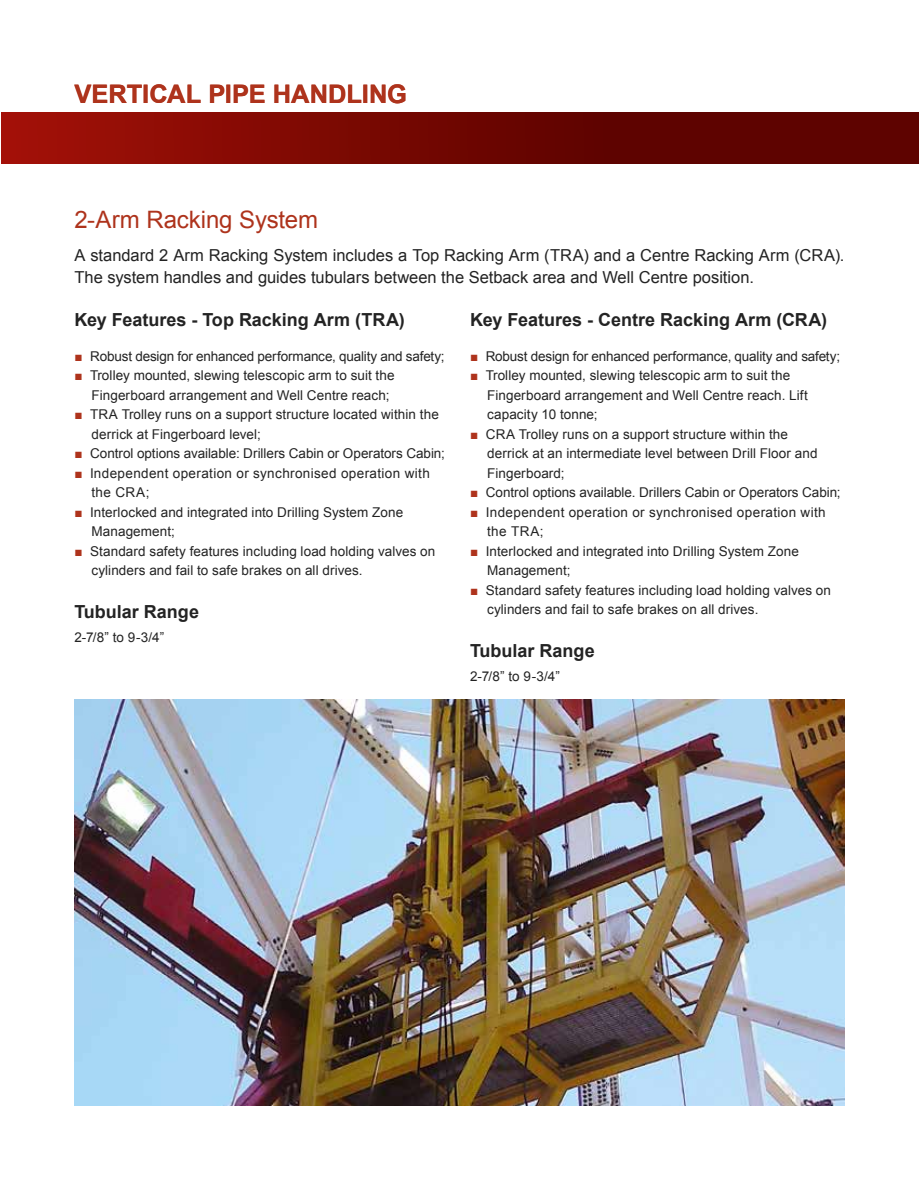
<style>
.page{position:relative;width:919px;height:1191px;background:#fff}
.page>*{position:absolute;margin:0;border:0;box-sizing:border-box;transform-origin:0 0}
.t1{font:700 25.5px "Arial";color:#ae331c}
.t2{font:24px "Arial";letter-spacing:-.005em;color:#ae331c}
.t3{font:700 18px "Arial";letter-spacing:-.005em;color:#232323}
.t4{font:16.5px/22.5px "Arial";color:#232323}
.t5{font:13.5px/19.5px "Arial";letter-spacing:.005em;color:#232323}
.t6{font:13.5px/19.5px "Arial";letter-spacing:.03em;color:#232323}
.t7{font:13.5px "Arial";letter-spacing:-.015em;color:#232323}
.s1{color:#ae331c}
</style>
<div class="page">
<img style="left:74px;top:699px;width:770px;height:407px">
<div style="left:1px;top:113px;width:917px;height:51px;background:linear-gradient(to right,#9b0f06,#4e0000)"></div>
<h1 class="t1" style="left:74px;top:77px;width:334px">Vertical Pipe Handling</h1>
<h2 class="t2" style="left:74px;top:204px;width:245px">2-Arm Racking System</h2>
<p class="t4" style="left:74px;top:244px;width:771px">A standard 2 Arm Racking System includes a Top Racking Arm (TRA) and a Centre Racking Arm (CRA).<br>The system handles and guides tubulars between the Setback area and Well Centre position.</p>
<h3 class="t3" style="left:74px;top:307px;width:332px">Key Features - Top Racking Arm (TRA)</h3>
<p class="t7" style="left:74px;top:347px;width:372px"><span class="s1">■</span> Robust design for enhanced performance, quality and safety;</p>
<p class="t5" style="left:91px;top:366px;width:304px;text-indent:-17px"><span class="s1">■</span> Trolley mounted, slewing telescopic arm to suit the<br>Fingerboard arrangement and Well Centre reach;</p>
<p class="t5" style="left:91px;top:405px;width:349px;text-indent:-17px"><span class="s1">■</span> TRA Trolley runs on a support structure located within the derrick at Fingerboard level;</p>
<p class="t5" style="left:74px;top:444px;width:372px"><span class="s1">■</span> Control options available: Drillers Cabin or Operators Cabin;</p>
<p class="t6" style="left:91px;top:463px;width:340px;text-indent:-17px"><span class="s1">■</span> Independent operation or synchronised operation with the CRA;</p>
<p class="t5" style="left:91px;top:502px;width:313px;text-indent:-17px"><span class="s1">■</span> Interlocked and integrated into Drilling System Zone<br>Management;</p>
<p class="t5" style="left:91px;top:541px;width:345px;text-indent:-17px"><span class="s1">■</span> Standard safety features including load holding valves on cylinders and fail to safe brakes on all drives.</p>
<h3 class="t3" style="left:74px;top:600px;width:126px">Tubular Range</h3>
<p class="t5" style="left:74px;top:627px;width:91px">2-7/8” to 9-3/4”</p>
<h3 class="t3" style="left:470px;top:307px;width:358px">Key Features - Centre Racking Arm (CRA)</h3>
<p class="t7" style="left:470px;top:347px;width:371px"><span class="s1">■</span> Robust design for enhanced performance, quality and safety;</p>
<p class="t5" style="left:487px;top:366px;width:322px;text-indent:-17px"><span class="s1">■</span> Trolley mounted, slewing telescopic arm to suit the<br>Fingerboard arrangement and Well Centre reach. Lift capacity 10 tonne;</p>
<p class="t5" style="left:487px;top:424px;width:332px;text-indent:-17px"><span class="s1">■</span> CRA Trolley runs on a support structure within the derrick at an intermediate level between Drill Floor and<br>Fingerboard;</p>
<p class="t5" style="left:470px;top:483px;width:372px"><span class="s1">■</span> Control options available. Drillers Cabin or Operators Cabin;</p>
<p class="t6" style="left:487px;top:502px;width:340px;text-indent:-17px"><span class="s1">■</span> Independent operation or synchronised operation with the TRA;</p>
<p class="t5" style="left:487px;top:541px;width:313px;text-indent:-17px"><span class="s1">■</span> Interlocked and integrated into Drilling System Zone<br>Management;</p>
<p class="t5" style="left:487px;top:580px;width:345px;text-indent:-17px"><span class="s1">■</span> Standard safety features including load holding valves on cylinders and fail to safe brakes on all drives.</p>
<h3 class="t3" style="left:470px;top:639px;width:126px">Tubular Range</h3>
<p class="t5" style="left:470px;top:666px;width:91px">2-7/8” to 9-3/4”</p>
</div>
